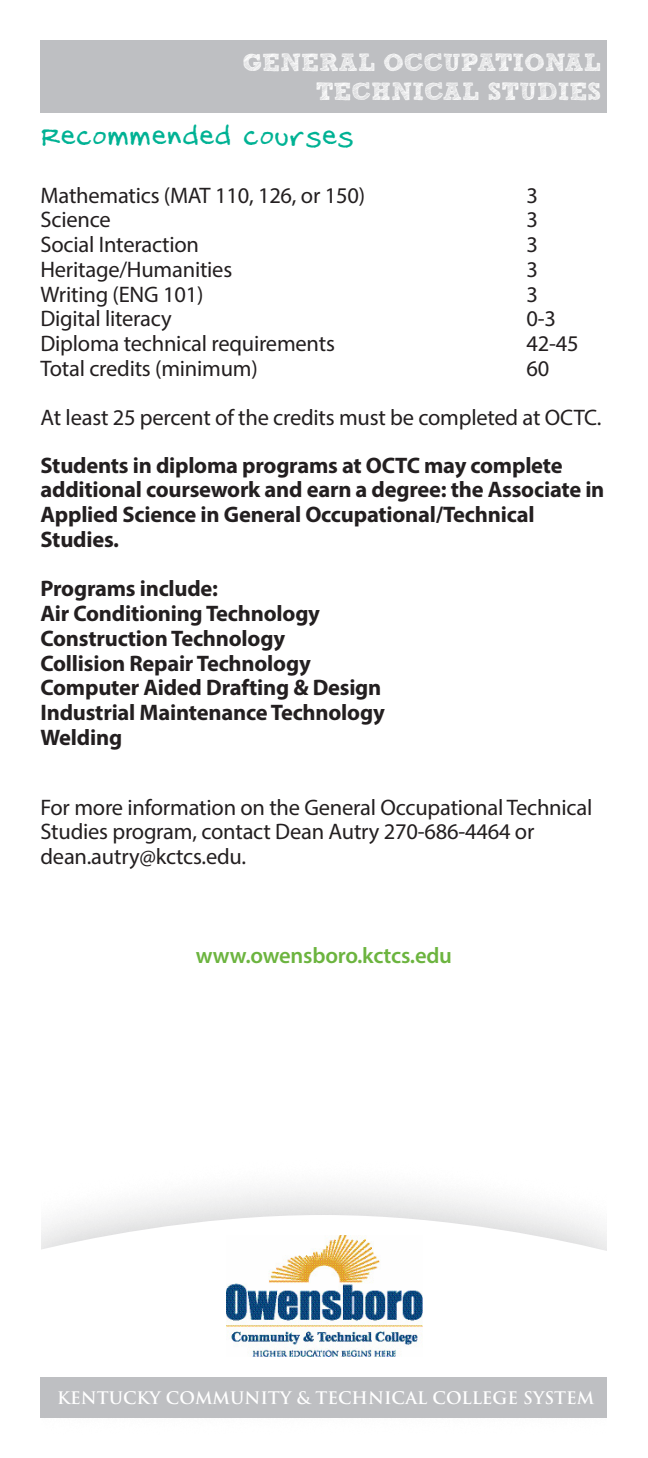
<style>
.page{position:relative;width:648px;height:1458px;background:#fff}
.page>*{position:absolute;margin:0;border:0;box-sizing:border-box;transform-origin:0 0}
.t1{font:29.25px "Matt B";color:#00b294}
.t2{font:24.75px "Sketch Rockwell";color:#fff}
.t3{font:22.5px/24.8px "Myriad Pro";letter-spacing:-.01em;color:#231f20}
.t4{font:700 22.5px/24.8px "Myriad Pro";letter-spacing:-.01em;color:#231f20}
.t5{font:600 22.5px "Myriad Pro";letter-spacing:-.01em;color:#6cb43f}
.t6{font:700 16.88px "Trajan Pro";color:#fff}
</style>
<div class="page">
<div style="left:0;top:1156px;width:648px;height:281px;background:#1a1c21;opacity:.25"></div>
<svg style="left:40px;top:1215px;width:568px;height:162px"></svg>
<div style="left:0;top:1134px;width:40px;height:324px;background:#fff"></div>
<div style="left:608px;top:1134px;width:40px;height:324px;background:#fff"></div>
<div style="left:40px;top:40px;width:568px;height:73px;background:#bebfc2"></div>
<div style="left:40px;top:1377px;width:568px;height:41px;background:#bebfc2"></div>
<img style="left:226px;top:1235px;width:196px;height:122px">
<p class="t2" style="left:243px;top:49px;width:360px">GENERAL OCCUPATIONAL</p>
<p class="t2" style="left:316px;top:78px;width:287px">TECHNICAL STUDIES</p>
<p class="t1" style="left:40px;top:122px;width:315px">Recommended courses</p>
<p class="t3" style="left:40px;top:182px;width:326px">Mathematics (MAT 110, 126, or 150)</p>
<p class="t3" style="left:526px;top:182px;width:13px">3</p>
<p class="t3" style="left:40px;top:207px;width:72px">Science</p>
<p class="t3" style="left:527px;top:207px;width:13px">3</p>
<p class="t3" style="left:40px;top:232px;width:160px">Social Interaction</p>
<p class="t3" style="left:527px;top:232px;width:13px">3</p>
<p class="t3" style="left:40px;top:256px;width:193px">Heritage/Humanities</p>
<p class="t3" style="left:527px;top:256px;width:13px">3</p>
<p class="t3" style="left:40px;top:281px;width:164px">Writing (ENG 101)</p>
<p class="t3" style="left:526px;top:281px;width:13px">3</p>
<p class="t3" style="left:40px;top:306px;width:133px">Digital literacy</p>
<p class="t3" style="left:527px;top:306px;width:31px">0-3</p>
<p class="t3" style="left:40px;top:331px;width:296px">Diploma technical requirements</p>
<p class="t3" style="left:526px;top:331px;width:54px">42-45</p>
<p class="t3" style="left:40px;top:355px;width:219px">Total credits (minimum)</p>
<p class="t3" style="left:526px;top:355px;width:24px">60</p>
<p class="t3" style="left:40px;top:405px;width:563px">At least 25 percent of the credits must be completed at OCTC.</p>
<p class="t4" style="left:40px;top:452px;width:566px">Students in diploma programs at OCTC may complete additional coursework and earn a degree: the Associate in<br>Applied Science in General Occupational/Technical</p>
<p class="t4" style="left:40px;top:526px;width:80px">Studies.</p>
<p class="t4" style="left:40px;top:576px;width:179px">Programs include:</p>
<p class="t4" style="left:40px;top:600px;width:281px">Air Conditioning Technology</p>
<p class="t4" style="left:40px;top:625px;width:246px">Construction Technology</p>
<p class="t4" style="left:40px;top:650px;width:272px">Collision Repair Technology</p>
<p class="t4" style="left:40px;top:675px;width:342px">Computer Aided Drafting &amp; Design</p>
<p class="t4" style="left:40px;top:699px;width:346px">Industrial Maintenance Technology</p>
<p class="t4" style="left:40px;top:724px;width:83px">Welding</p>
<p class="t3" style="left:40px;top:794px;width:553px">For more information on the General Occupational Technical<br>Studies program, contact Dean Autry 270-686-4464 or</p>
<p class="t3" style="left:40px;top:844px;width:207px">dean.autry@kctcs.edu.</p>
<p class="t5" style="left:196px;top:941px;width:258px">www.owensboro.kctcs.edu</p>
<p class="t6" style="left:57px;top:1387px;width:539px">KENTUCKY COMMUNITY &amp; TECHNICAL COLLEGE SYSTEM</p>
</div>
